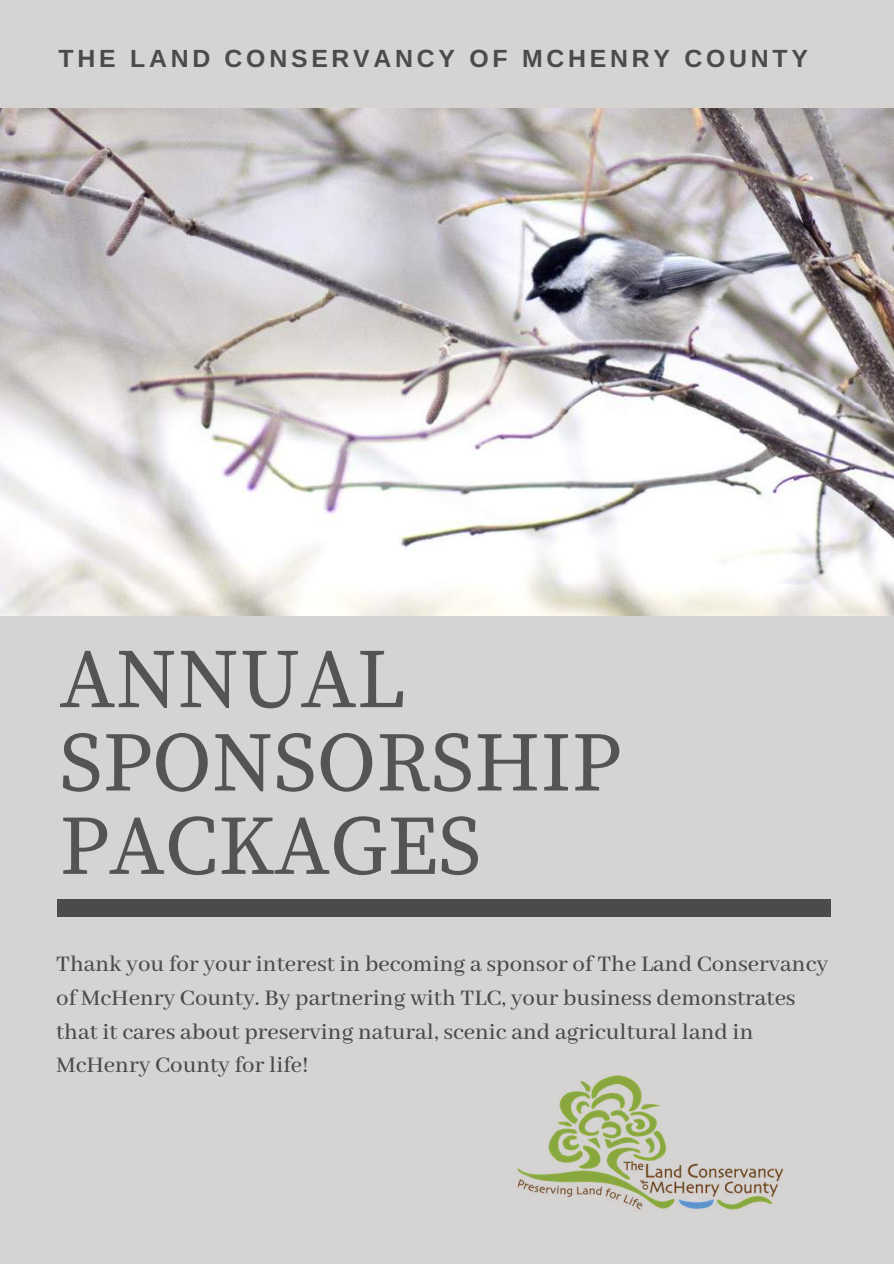
<style>
.page{position:relative;width:894px;height:1264px;background:#fff}
.page>*{position:absolute;margin:0;border:0;box-sizing:border-box;transform-origin:0 0}
.t1{font:84px/83.2px "Source Serif Pro";color:#545454}
.t2{font:500 24.9px/33.8px "Abhaya Libre";color:#4b4b4b}
.t3{font:700 24.9px "Arimo";letter-spacing:.15em;color:#4b4b4b}
</style>
<div class="page">
<div style="left:0;top:0;width:893px;height:1263px;background:#d6d3d3"></div>
<img style="left:0;top:109px;width:893px;height:506px">
<div style="left:57px;top:899px;width:773px;height:17px;background:#4b4b4b"></div>
<img style="left:517px;top:1075px;width:267px;height:135px">
<p class="t3" style="left:59px;top:44px;width:750px">THE LAND CONSERVANCY OF MCHENRY COUNTY</p>
<h1 class="t1" style="left:60px;top:641px;width:563px">ANNUAL<br>SPONSORSHIP<br>PACKAGES</h1>
<p class="t2" style="left:56px;top:947px;width:773px">Thank you for your interest in becoming a sponsor of The Land Conservancy of McHenry County. By partnering with TLC, your business demonstrates that it cares about preserving natural, scenic and agricultural land in McHenry County for life!</p>
</div>
